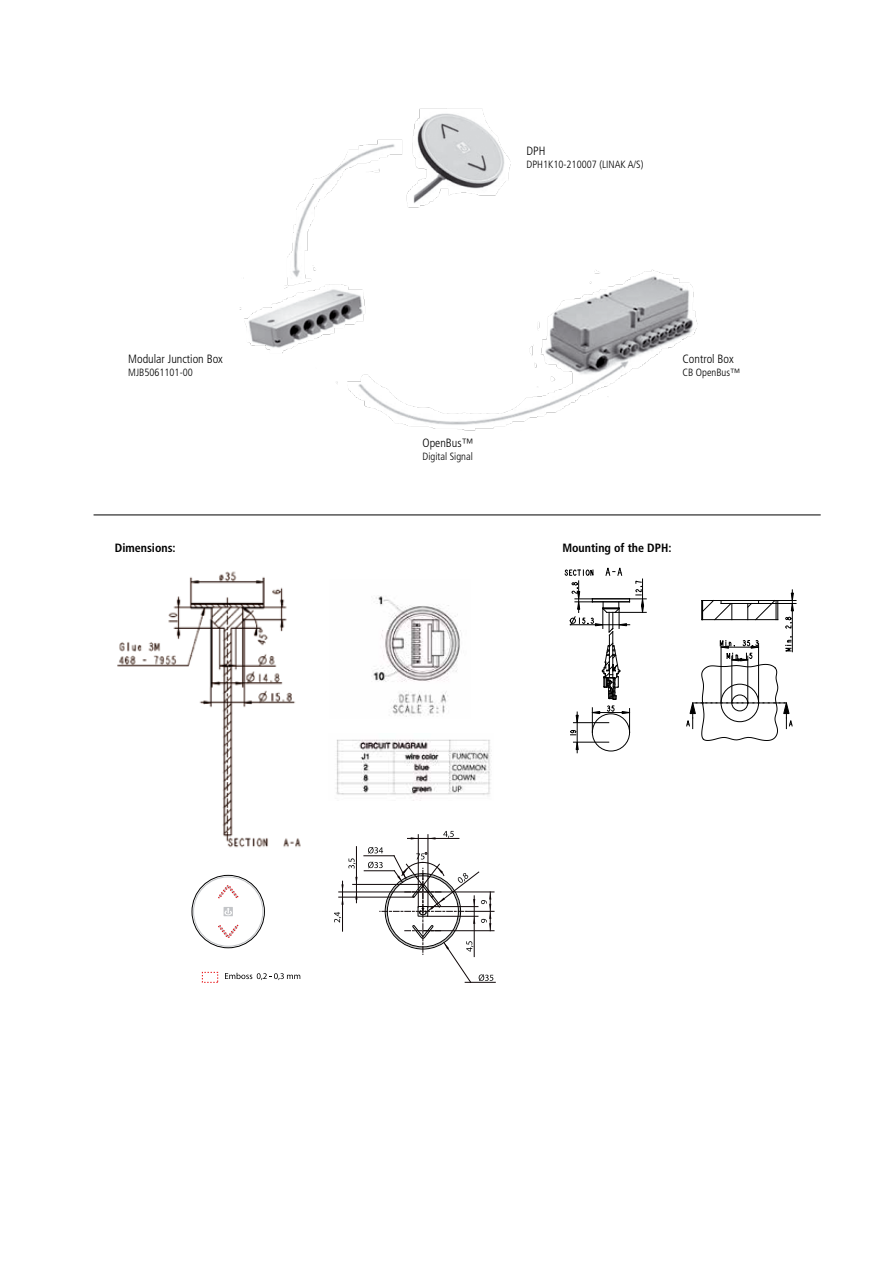
<style>
.page{position:relative;width:893px;height:1263px;background:#fff}
.page>*{position:absolute;margin:0;border:0;box-sizing:border-box;transform-origin:0 0}
.t1{font:300 condensed 12px "Frutiger LT Pro";color:#000}
.t2{font:700 condensed 12px "Frutiger LT Pro";color:#000}
.t3{font:300 condensed 10.5px "Frutiger LT Pro";color:#000}
</style>
<div class="page">
<img style="left:371px;top:596px;width:91px;height:121px">
<svg style="left:192px;top:875px;width:72px;height:73px"></svg>
<svg style="left:193px;top:876px;width:70px;height:71px"></svg>
<div style="left:194px;top:877px;width:68px;height:69px;background:#fff;border-radius:50%"></div>
<div style="left:224px;top:907px;width:9px;height:9px;background:#c3c5c8"></div>
<svg style="left:224px;top:908px;width:8px;height:7px"></svg>
<svg style="left:218px;top:925px;width:20px;height:13px"></svg>
<svg style="left:218px;top:885px;width:20px;height:13px"></svg>
<svg style="left:225px;top:973px;width:75px;height:7px"></svg>
<svg style="left:341px;top:884px;width:3px;height:21px"></svg>
<hr style="left:342px;top:881px;width:1px;height:50px;background:#0e0607">
<hr style="left:356px;top:847px;width:1px;height:56px;background:#0e0607">
<hr style="left:465px;top:982px;width:30px;height:1px;background:#0e0607">
<hr style="left:418px;top:835px;width:1px;height:72px;background:#0e0607">
<hr style="left:428px;top:835px;width:1px;height:72px;background:#0e0607">
<hr style="left:339px;top:897px;width:75px;height:1px;background:#0e0607">
<hr style="left:339px;top:892px;width:155px;height:1px;background:#0e0607">
<hr style="left:353px;top:884px;width:70px;height:1px;background:#0e0607">
<hr style="left:364px;top:870px;width:30px;height:1px;background:#0e0607">
<hr style="left:364px;top:855px;width:30px;height:1px;background:#0e0607">
<hr style="left:407px;top:838px;width:52px;height:1px;background:#0e0607">
<svg style="left:348px;top:858px;width:8px;height:11px"></svg>
<svg style="left:334px;top:912px;width:7px;height:10px"></svg>
<svg style="left:443px;top:831px;width:11px;height:7px"></svg>
<svg style="left:368px;top:847px;width:126px;height:135px"></svg>
<svg style="left:686px;top:636px;width:107px;height:105px"></svg>
<hr style="left:721px;top:647px;width:38px;height:1px;background:#000">
<svg style="left:701px;top:600px;width:31px;height:20px"></svg>
<hr style="left:702px;top:619px;width:76px;height:1px;background:#000">
<hr style="left:721px;top:603px;width:38px;height:1px;background:#000">
<hr style="left:702px;top:600px;width:76px;height:1px;background:#000">
<svg style="left:747px;top:593px;width:49px;height:36px"></svg>
<hr style="left:792px;top:590px;width:1px;height:62px;background:#000">
<div style="left:721px;top:684px;width:38px;height:38px;border:1px solid #000;border-radius:50%"></div>
<div style="left:731px;top:694px;width:17px;height:17px;border:1px solid #000;border-radius:50%"></div>
<svg style="left:564px;top:567px;width:82px;height:69px"></svg>
<hr style="left:609px;top:635px;width:1px;height:42px;background:#000">
<hr style="left:612px;top:632px;width:1px;height:45px;background:#000">
<svg style="left:576px;top:715px;width:3px;height:7px"></svg>
<svg style="left:576px;top:743px;width:3px;height:7px"></svg>
<hr style="left:577px;top:712px;width:1px;height:41px;background:#000">
<hr style="left:573px;top:742px;width:36px;height:1px;background:#000">
<hr style="left:573px;top:722px;width:36px;height:1px;background:#000">
<svg style="left:592px;top:642px;width:38px;height:86px"></svg>
<hr style="left:592px;top:712px;width:38px;height:1px;background:#000">
<div style="left:592px;top:713px;width:38px;height:38px;border:1px solid #000;border-radius:50%"></div>
<svg style="left:570px;top:730px;width:7px;height:5px"></svg>
<img style="left:240px;top:108px;width:458px;height:323px">
<img style="left:336px;top:739px;width:156px;height:60px">
<img style="left:117px;top:571px;width:184px;height:277px">
<hr style="left:94px;top:514px;width:727px;height:1px;background:#000">
<p class="t1" style="left:128px;top:352px;width:96px">Modular Junction Box</p>
<p class="t3" style="left:128px;top:366px;width:66px">MJB5061101-00</p>
<p class="t2" style="left:115px;top:541px;width:62px">Dimensions:</p>
<p class="t1" style="left:527px;top:144px;width:20px">DPH</p>
<p class="t3" style="left:527px;top:158px;width:118px">DPH1K10-210007 (LINAK A/S)</p>
<p class="t1" style="left:423px;top:436px;width:53px">OpenBus™</p>
<p class="t3" style="left:423px;top:450px;width:52px">Digital Signal</p>
<p class="t1" style="left:682px;top:352px;width:53px">Control Box</p>
<p class="t3" style="left:682px;top:366px;width:60px">CB OpenBus™</p>
<p class="t2" style="left:562px;top:541px;width:111px">Mounting of the DPH:</p>
</div>
